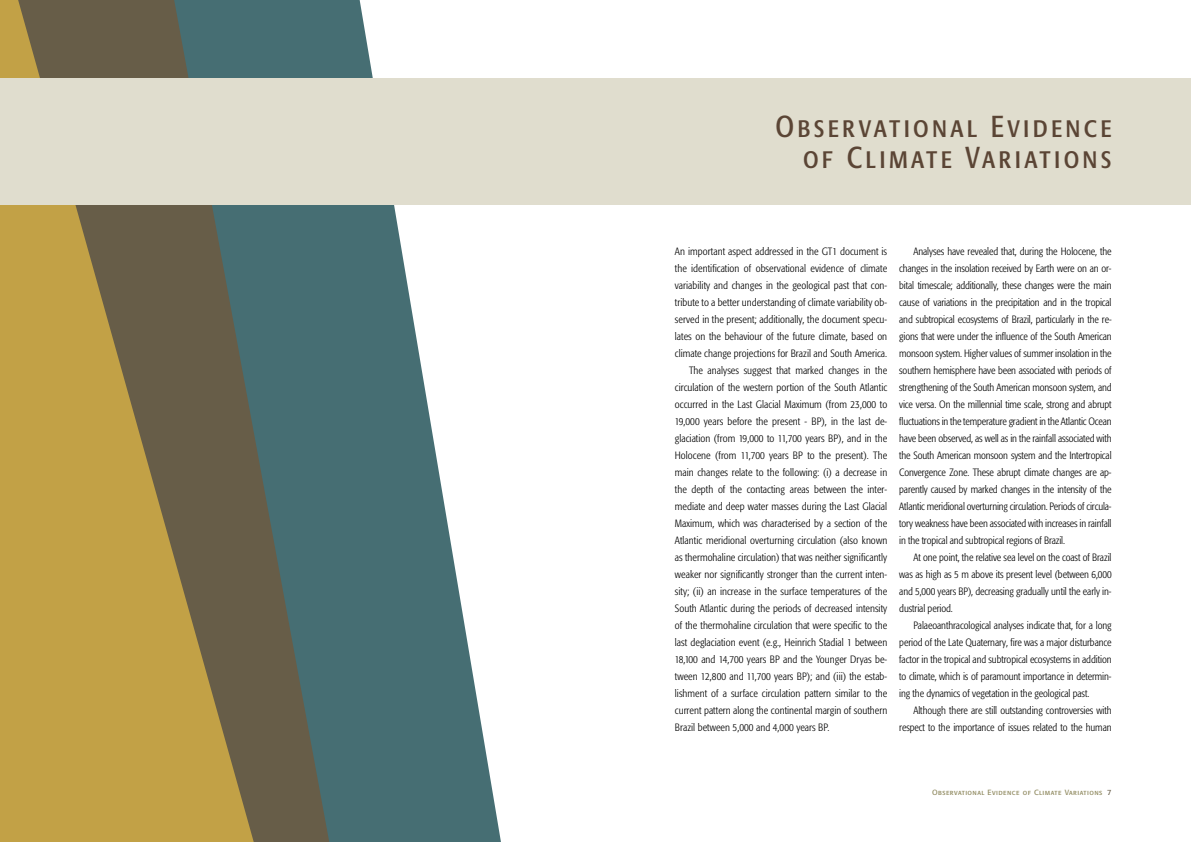
<style>
.page{position:relative;width:1191px;height:842px;background:#fff}
.page>*{position:absolute;margin:0;border:0;box-sizing:border-box;transform-origin:0 0}
.t1{font:30px/31px "Formata Condensed SC";letter-spacing:.11em;color:#5b4535;text-align:right}
.t2{font:300 condensed 10.5px/17px "Formata";letter-spacing:.005em;color:#000;text-align:justify}
.t3{font:7.5px "Formata Regular SC";letter-spacing:.06em;color:#908a60}
.s1{font-family:"Formata";color:#675d48}
</style>
<div class="page">
<svg style="left:329px;top:0;width:172px;height:842px;fill:#466e73"></svg>
<svg style="left:254px;top:0;width:75px;height:842px;fill:#466e73"></svg>
<svg style="left:0;top:0;width:254px;height:842px;fill:#c2a146"></svg>
<div style="left:0;top:79px;width:1191px;height:126px;background:#e0ddce"></div>
<h1 class="t1" style="left:775px;top:111px;width:338px">Observational Evidence of Climate Variations</h1>
<p class="t2" style="left:675px;top:243px;width:214px">An important aspect addressed in the GT1 document is</p>
<p class="t2" style="left:675px;top:260px;width:214px">the identification of observational evidence of climate</p>
<p class="t2" style="left:675px;top:277px;width:214px">variability and changes in the geological past that con-</p>
<p class="t2" style="left:675px;top:294px;width:214px">tribute to a better understanding of climate variability ob-</p>
<p class="t2" style="left:675px;top:311px;width:214px">served in the present; additionally, the document specu-</p>
<p class="t2" style="left:675px;top:328px;width:214px">lates on the behaviour of the future climate, based on</p>
<p class="t2" style="left:675px;top:345px;width:214px">climate change projections for Brazil and South America.</p>
<p class="t2" style="left:689px;top:362px;width:200px">The analyses suggest that marked changes in the</p>
<p class="t2" style="left:675px;top:379px;width:214px">circulation of the western portion of the South Atlantic</p>
<p class="t2" style="left:675px;top:396px;width:214px">occurred in the Last Glacial Maximum (from 23,000 to</p>
<p class="t2" style="left:675px;top:413px;width:214px">19,000 years before the present - BP), in the last de-</p>
<p class="t2" style="left:675px;top:430px;width:214px">glaciation (from 19,000 to 11,700 years BP), and in the</p>
<p class="t2" style="left:675px;top:447px;width:214px">Holocene (from 11,700 years BP to the present). The</p>
<p class="t2" style="left:675px;top:464px;width:214px">main changes relate to the following: (i) a decrease in</p>
<p class="t2" style="left:675px;top:481px;width:214px">the depth of the contacting areas between the inter-</p>
<p class="t2" style="left:675px;top:498px;width:214px">mediate and deep water masses during the Last Glacial</p>
<p class="t2" style="left:675px;top:515px;width:214px">Maximum, which was characterised by a section of the</p>
<p class="t2" style="left:675px;top:532px;width:214px">Atlantic meridional overturning circulation (also known</p>
<p class="t2" style="left:675px;top:549px;width:214px">as thermohaline circulation) that was neither significantly</p>
<p class="t2" style="left:675px;top:566px;width:214px">weaker nor significantly stronger than the current inten-</p>
<p class="t2" style="left:675px;top:583px;width:214px">sity; (ii) an increase in the surface temperatures of the</p>
<p class="t2" style="left:675px;top:600px;width:214px">South Atlantic during the periods of decreased intensity</p>
<p class="t2" style="left:675px;top:617px;width:214px">of the thermohaline circulation that were specific to the</p>
<p class="t2" style="left:675px;top:634px;width:214px">last deglaciation event (e.g., Heinrich Stadial 1 between</p>
<p class="t2" style="left:675px;top:651px;width:214px">18,100 and 14,700 years BP and the Younger Dryas be-</p>
<p class="t2" style="left:675px;top:668px;width:214px">tween 12,800 and 11,700 years BP); and (iii) the estab-</p>
<p class="t2" style="left:675px;top:685px;width:214px">lishment of a surface circulation pattern similar to the</p>
<p class="t2" style="left:675px;top:702px;width:214px">current pattern along the continental margin of southern</p>
<p class="t2" style="left:675px;top:719px;width:156px">Brazil between 5,000 and 4,000 years BP.</p>
<p class="t2" style="left:899px;top:243px;width:214px;text-indent:14px">Analyses have revealed that, during the Holocene, the changes in the insolation received by Earth were on an or&shy;bital timescale; additionally, these changes were the main cause of variations in the precipitation and in the tropical and subtropical ecosystems of Brazil, particularly in the re&shy;gions that were under the influence of the South American monsoon system. Higher values of summer insolation in the southern hemisphere have been associated with periods of strengthening of the South American monsoon system, and vice versa. On the millennial time scale, strong and abrupt fluctuations in the temperature gradient in the Atlantic Ocean have been observed, as well as in the rainfall associated with the South American monsoon system and the Intertropical Convergence Zone. These abrupt climate changes are ap&shy;parently caused by marked changes in the intensity of the Atlantic meridional overturning circulation. Periods of circula&shy;tory weakness have been associated with increases in rainfall in the tropical and subtropical regions of Brazil.</p>
<p class="t2" style="left:899px;top:549px;width:214px;text-indent:14px">At one point, the relative sea level on the coast of Brazil was as high as 5 m above its present level (between 6,000 and 5,000 years BP), decreasing gradually until the early in&shy;dustrial period.</p>
<p class="t2" style="left:899px;top:617px;width:214px;text-indent:14px">Palaeoanthracological analyses indicate that, for a long period of the Late Quaternary, fire was a major disturbance factor in the tropical and subtropical ecosystems in addition to climate, which is of paramount importance in determin&shy;ing the dynamics of vegetation in the geological past.</p>
<p class="t2" style="left:899px;top:702px;width:214px;text-align:right">Although there are still outstanding controversies with respect to the importance of issues related to the human</p>
<p class="t3" style="left:932px;top:788px;width:181px">Observational Evidence of Climate Variations <span class="s1">7</span></p>
</div>
